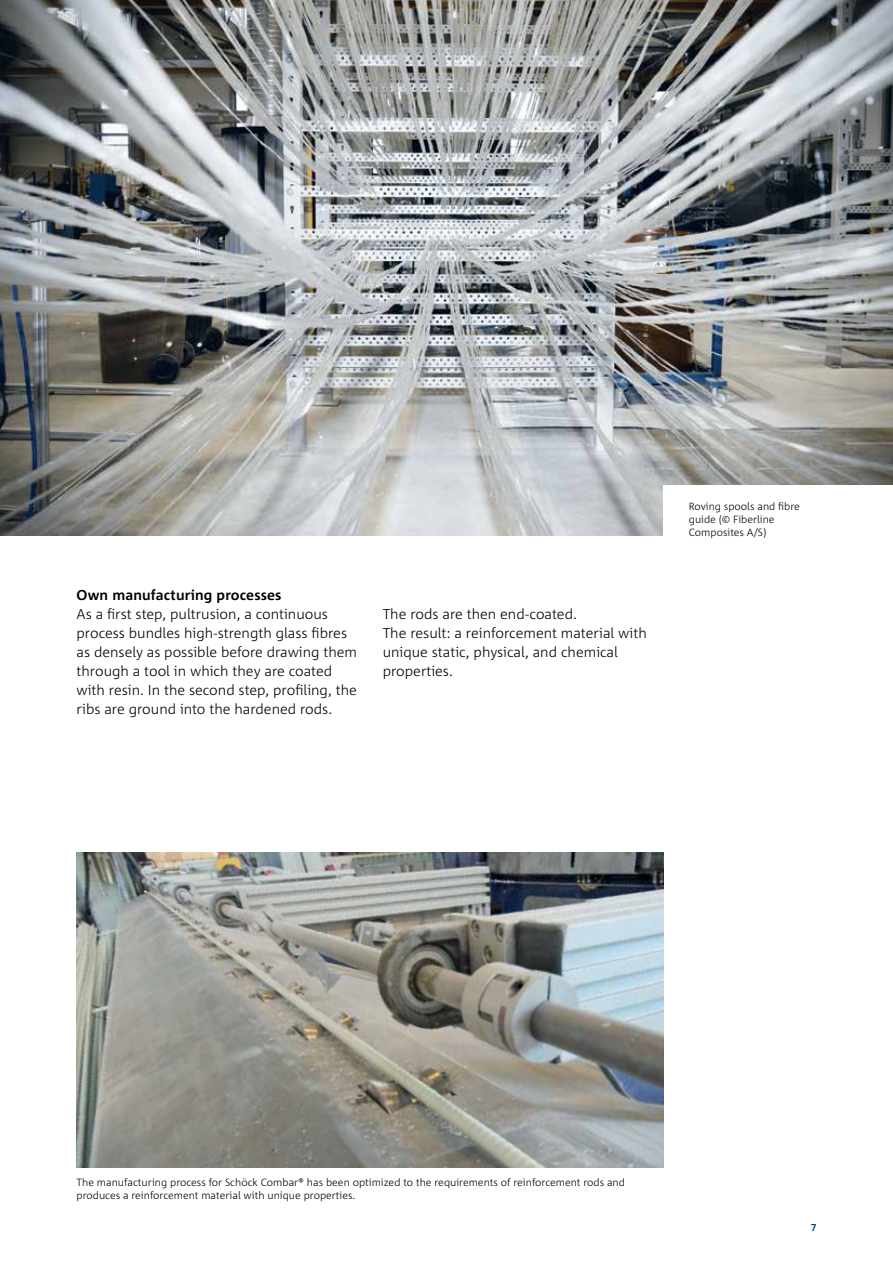
<style>
.page{position:relative;width:893px;height:1263px;background:#fff}
.page>*{position:absolute;margin:0;border:0;box-sizing:border-box;transform-origin:0 0}
.t1{font:300 14.25px/19.2px "Corpid Schoeck";color:#000}
.t2{font:700 14.25px "Corpid Schoeck";letter-spacing:.01em;color:#000}
.t3{font:300 10.5px/12.8px "Corpid Schoeck";color:#000}
.t4{font:700 10.5px "Corpid Schoeck";color:#004a80}
</style>
<div class="page">
<img style="left:0;top:0;width:893px;height:536px">
<div style="left:663px;top:485px;width:230px;height:69px;background:#fff"></div>
<img style="left:77px;top:853px;width:586px;height:314px">
<p class="t2" style="left:77px;top:586px;width:207px">Own manufacturing processes</p>
<p class="t1" style="left:77px;top:604px;width:282px">As a first step, pultrusion, a continuous process bundles high-strength glass fibres as densely as possible before drawing them through a tool in which they are coated with resin. In the second step, profiling, the ribs are ground into the hardened rods.</p>
<p class="t1" style="left:383px;top:604px;width:266px">The rods are then end-coated.<br>The result: a reinforcement material with unique static, physical, and chemical properties.</p>
<p class="t3" style="left:689px;top:500px;width:113px">Roving spools and fibre guide (© Fiberline<br>Composites A/S)</p>
<p class="t3" style="left:77px;top:1176px;width:550px">The manufacturing process for Schöck Combar® has been optimized to the requirements of reinforcement rods and produces a reinforcement material with unique properties.</p>
<p class="t4" style="left:811px;top:1221px;width:7px">7</p>
</div>
